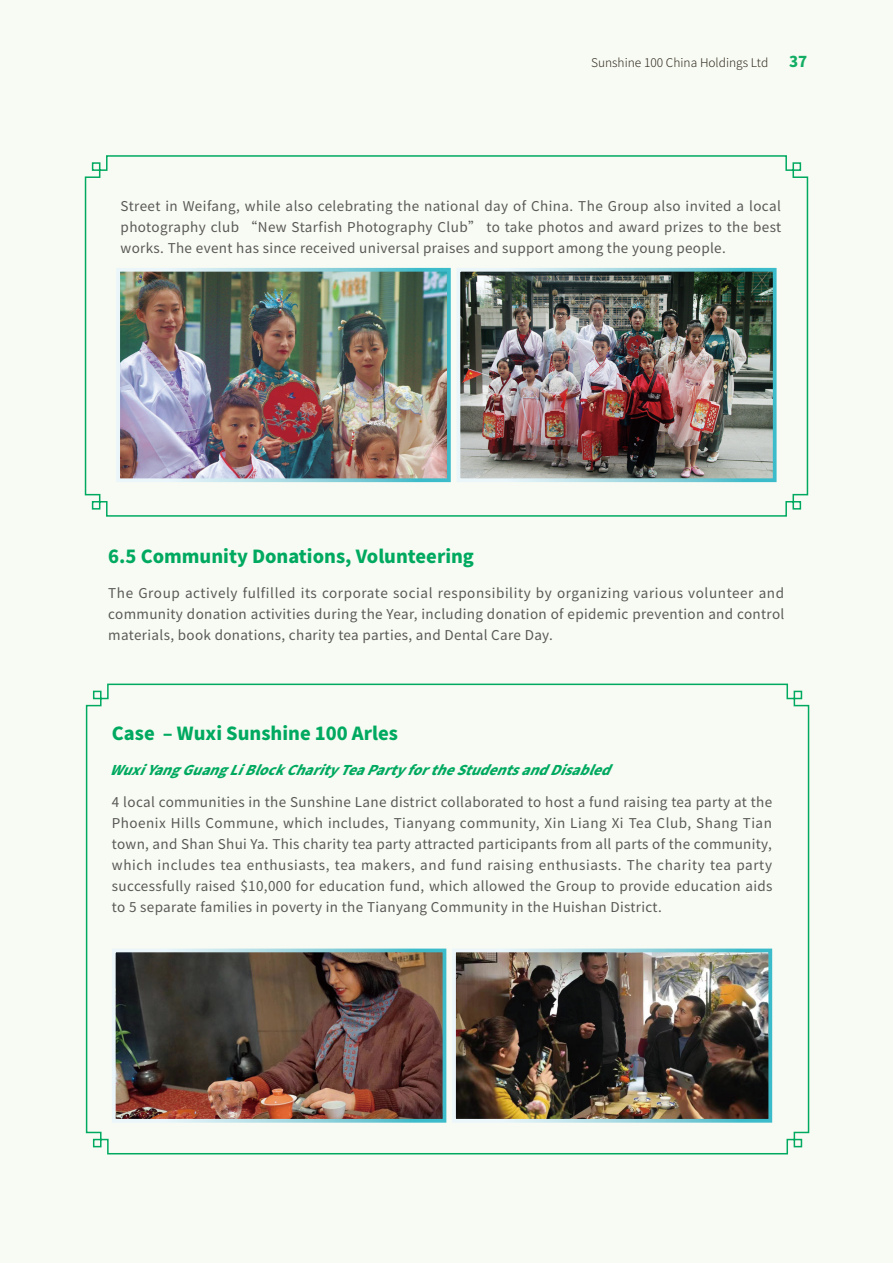
<style>
.page{position:relative;width:893px;height:1263px;background:#f8fbf3}
.page>*{position:absolute;margin:0;border:0;box-sizing:border-box;transform-origin:0 0}
.小标题{font:800 18px "Source Han Sans CN";color:#00a960}
.t1{font:800 15px "Source Han Sans CN";color:#00a960}
.内文{font:13.5px/21px "Source Han Sans CN";letter-spacing:.025em;color:#595857;text-align:justify}
.图示{font:italic 800 13.5px "Source Han Sans CN";color:#00a960}
.t2{font:300 12px "Source Han Sans CN";color:#231916}
</style>
<div class="page">
<img style="left:84px;top:155px;width:725px;height:362px">
<svg style="left:85px;top:683px;width:725px;height:472px"></svg>
<img style="left:117px;top:953px;width:324px;height:165px">
<div style="left:112px;top:948px;width:334px;height:175px;border:4px solid #fff"></div>
<img style="left:457px;top:953px;width:310px;height:165px">
<div style="left:452px;top:948px;width:320px;height:175px;border:4px solid #fff"></div>
<p class="t2" style="left:591px;top:56px;width:179px">Sunshine 100 China Holdings Ltd</p>
<p class="t1" style="left:789px;top:53px;width:20px">37</p>
<p class="内文" style="left:121px;top:196px;width:662px">Street in Weifang, while also celebrating the national day of China. The Group also invited a local photography club “New Starfish Photography Club” to take photos and award prizes to the best works. The event has since received universal praises and support among the young people.</p>
<p class="小标题" style="left:108px;top:547px;width:367px">6.5 Community Donations, Volunteering</p>
<p class="内文" style="left:108px;top:583px;width:678px">The Group actively fulfilled its corporate social responsibility by organizing various volunteer and community donation activities during the Year, including donation of epidemic prevention and control materials, book donations, charity tea parties, and Dental Care Day.</p>
<p class="小标题" style="left:112px;top:724px;width:288px">Case – Wuxi Sunshine 100 Arles</p>
<p class="图示" style="left:110px;top:762px;width:519px">WuxiYangGuangLiBlockCharityTeaPartyfortheStudentsandDisabled</p>
<p class="内文" style="left:112px;top:792px;width:662px">4 local communities in the Sunshine Lane district collaborated to host a fund raising tea party at the Phoenix Hills Commune, which includes, Tianyang community, Xin Liang Xi Tea Club, Shang Tian town, and Shan Shui Ya. This charity tea party attracted participants from all parts of the community, which includes tea enthusiasts, tea makers, and fund raising enthusiasts. The charity tea party successfully raised $10,000 for education fund, which allowed the Group to provide education aids to 5 separate families in poverty in the Tianyang Community in the Huishan District.</p>
</div>
